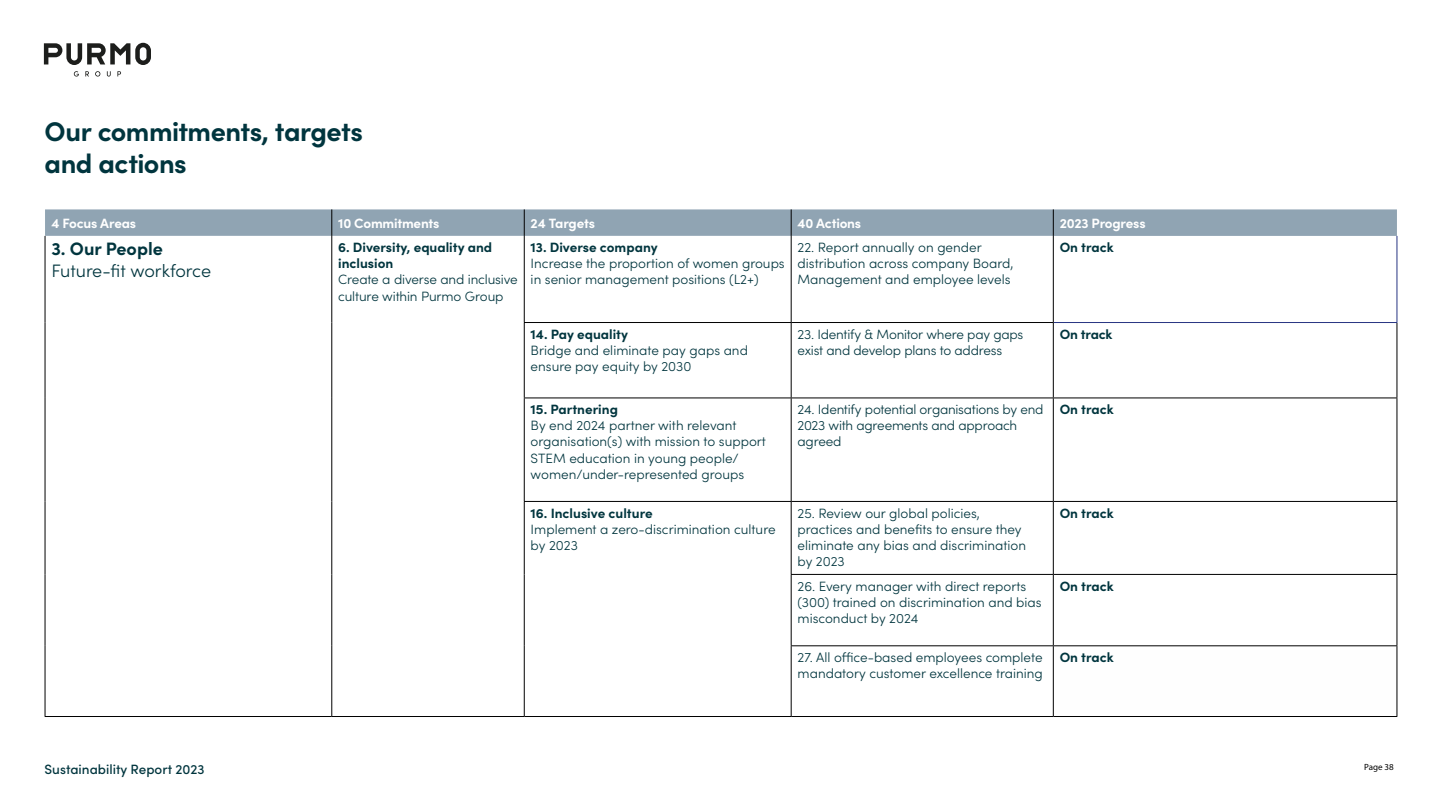
<style>
.page{position:relative;width:1442px;height:808px;background:#fff}
.page>*{position:absolute;margin:0;border:0;box-sizing:border-box;transform-origin:0 0}
.t1{font:700 27px/32.4px "Sofia Pro";letter-spacing:-.02em;color:#00353e}
.t2{font:300 18px "Sofia Pro";color:#00353e}
.t3{font:700 18px "Sofia Pro";color:#00353e}
.t4{font:300 13.5px/16.2px "Sofia Pro";color:#00353e}
.t5{font:700 13.5px/16.2px "Sofia Pro";color:#00353e}
.t6{font:300 13.5px/16.2px "Sofia Pro";letter-spacing:-.02em;color:#00353e}
.t7{font:700 13.5px "Sofia Pro";letter-spacing:-.015em;color:#fff}
.t8{font:500 13.5px "Sofia Pro";color:#00353e}
.t9{font:9px "Myriad Pro";color:#000}
</style>
<div class="page">
<svg style="left:44px;top:43px;width:107px;height:22px"></svg>
<svg style="left:85px;top:71px;width:4px;height:5px"></svg>
<svg style="left:95px;top:71px;width:5px;height:6px"></svg>
<svg style="left:117px;top:71px;width:4px;height:5px"></svg>
<svg style="left:74px;top:71px;width:5px;height:6px"></svg>
<svg style="left:107px;top:71px;width:4px;height:6px"></svg>
<svg style="left:332px;top:236px;width:721px;height:480px"></svg>
<hr style="left:1396px;top:323px;width:1px;height:75px;background:#000">
<hr style="left:1053px;top:398px;width:344px;height:1px;background:#000">
<hr style="left:1396px;top:398px;width:1px;height:103px;background:#000">
<hr style="left:1053px;top:501px;width:344px;height:1px;background:#000">
<hr style="left:1396px;top:502px;width:1px;height:72px;background:#000">
<hr style="left:1053px;top:574px;width:344px;height:1px;background:#000">
<hr style="left:1396px;top:575px;width:1px;height:70px;background:#000">
<hr style="left:1396px;top:236px;width:1px;height:86px;background:#283583">
<hr style="left:1053px;top:322px;width:344px;height:1px;background:#283583">
<hr style="left:1053px;top:645px;width:344px;height:1px;background:#000">
<hr style="left:1396px;top:646px;width:1px;height:70px;background:#000">
<hr style="left:1053px;top:716px;width:344px;height:1px;background:#000">
<hr style="left:45px;top:236px;width:1px;height:86px;background:#000">
<hr style="left:45px;top:322px;width:1px;height:76px;background:#000">
<hr style="left:45px;top:398px;width:1px;height:103px;background:#000">
<hr style="left:45px;top:501px;width:1px;height:73px;background:#000">
<hr style="left:45px;top:574px;width:1px;height:72px;background:#000">
<hr style="left:45px;top:646px;width:1px;height:70px;background:#000">
<hr style="left:331px;top:236px;width:1px;height:86px;background:#000">
<hr style="left:331px;top:322px;width:1px;height:76px;background:#000">
<hr style="left:331px;top:398px;width:1px;height:103px;background:#000">
<hr style="left:331px;top:501px;width:1px;height:73px;background:#000">
<hr style="left:331px;top:574px;width:1px;height:72px;background:#000">
<hr style="left:331px;top:646px;width:1px;height:70px;background:#000">
<hr style="left:524px;top:236px;width:1px;height:86px;background:#000">
<hr style="left:524px;top:323px;width:1px;height:75px;background:#000">
<hr style="left:524px;top:398px;width:1px;height:103px;background:#000">
<hr style="left:524px;top:502px;width:1px;height:72px;background:#000">
<hr style="left:524px;top:574px;width:1px;height:72px;background:#000">
<hr style="left:524px;top:646px;width:1px;height:70px;background:#000">
<hr style="left:790px;top:236px;width:1px;height:86px;background:#000">
<hr style="left:1053px;top:236px;width:1px;height:86px;background:#000">
<hr style="left:790px;top:323px;width:1px;height:75px;background:#000">
<hr style="left:1053px;top:323px;width:1px;height:75px;background:#000">
<hr style="left:790px;top:398px;width:1px;height:103px;background:#000">
<hr style="left:1053px;top:398px;width:1px;height:103px;background:#000">
<hr style="left:790px;top:502px;width:1px;height:72px;background:#000">
<hr style="left:790px;top:575px;width:1px;height:70px;background:#000">
<hr style="left:790px;top:646px;width:1px;height:70px;background:#000">
<hr style="left:1053px;top:502px;width:1px;height:72px;background:#000">
<hr style="left:1053px;top:575px;width:1px;height:70px;background:#000">
<hr style="left:1053px;top:646px;width:1px;height:70px;background:#000">
<hr style="left:45px;top:716px;width:287px;height:1px;background:#000">
<hr style="left:332px;top:716px;width:192px;height:1px;background:#000">
<hr style="left:524px;top:322px;width:267px;height:1px;background:#000">
<hr style="left:791px;top:322px;width:262px;height:1px;background:#000">
<hr style="left:524px;top:398px;width:267px;height:1px;background:#000">
<hr style="left:791px;top:398px;width:262px;height:1px;background:#000">
<hr style="left:524px;top:501px;width:267px;height:1px;background:#000">
<hr style="left:791px;top:501px;width:262px;height:1px;background:#000">
<hr style="left:524px;top:716px;width:267px;height:1px;background:#000">
<hr style="left:790px;top:574px;width:263px;height:1px;background:#000">
<hr style="left:790px;top:645px;width:263px;height:1px;background:#000">
<hr style="left:791px;top:716px;width:262px;height:1px;background:#000">
<svg style="left:45px;top:209px;width:1351px;height:27px;background:#91a5b4"></svg>
<h1 class="t1" style="left:45px;top:113px;width:320px">Our commitments, targets and actions</h1>
<p class="t7" style="left:51px;top:212px;width:86px">4 Focus Areas</p>
<p class="t7" style="left:338px;top:212px;width:103px">10 Commitments</p>
<p class="t7" style="left:530px;top:212px;width:66px">24 Targets</p>
<p class="t7" style="left:797px;top:212px;width:65px">40 Actions</p>
<p class="t7" style="left:1059px;top:212px;width:87px">2023 Progress</p>
<h2 class="t3" style="left:51px;top:235px;width:113px">3. Our People</h2>
<h2 class="t2" style="left:51px;top:258px;width:161px">Future-fit workforce</h2>
<p class="t5" style="left:338px;top:238px;width:155px">6. Diversity, equality and inclusion</p>
<p class="t4" style="left:338px;top:271px;width:181px">Create a diverse and inclusive culture within Purmo Group</p>
<p class="t4" style="left:797px;top:238px;width:217px">22. Report annually on gender distribution across company Board,<br>Management and employee levels</p>
<p class="t5" style="left:1059px;top:238px;width:56px">On track</p>
<p class="t5" style="left:530px;top:238px;width:128px">13. Diverse company</p>
<p class="t4" style="left:530px;top:255px;width:256px">Increase the proportion of women groups in senior management positions (L2+)</p>
<p class="t5" style="left:530px;top:325px;width:99px">14. Pay equality</p>
<p class="t4" style="left:530px;top:341px;width:219px">Bridge and eliminate pay gaps and ensure pay equity by 2030</p>
<p class="t5" style="left:530px;top:400px;width:89px">15. Partnering</p>
<p class="t4" style="left:530px;top:417px;width:237px">By end 2024 partner with relevant organisation(s) with mission to support STEM education in young people/ women/under-represented groups</p>
<p class="t5" style="left:530px;top:504px;width:123px">16. Inclusive culture</p>
<p class="t4" style="left:530px;top:520px;width:246px">Implement a zero-discrimination culture by 2023</p>
<p class="t4" style="left:797px;top:325px;width:227px">23. Identify &amp; Monitor where pay gaps exist and develop plans to address</p>
<p class="t5" style="left:1059px;top:325px;width:54px">On track</p>
<p class="t6" style="left:797px;top:400px;width:247px">24. Identify potential organisations by end<br>2023 with agreements and approach agreed</p>
<p class="t5" style="left:1059px;top:400px;width:56px">On track</p>
<p class="t4" style="left:797px;top:504px;width:230px">25. Review our global policies, practices and benefits to ensure they eliminate any bias and discrimination by 2023</p>
<p class="t5" style="left:1059px;top:504px;width:56px">On track</p>
<p class="t4" style="left:797px;top:577px;width:246px">26. Every manager with direct reports (300) trained on discrimination and bias misconduct by 2024</p>
<p class="t5" style="left:1059px;top:577px;width:56px">On track</p>
<p class="t4" style="left:797px;top:648px;width:247px">27. All office-based employees complete mandatory customer excellence training</p>
<p class="t5" style="left:1059px;top:648px;width:56px">On track</p>
<p class="t8" style="left:45px;top:759px;width:161px">Sustainability Report 2023</p>
<p class="t9" style="left:1364px;top:761px;width:31px">Page 38</p>
</div>
